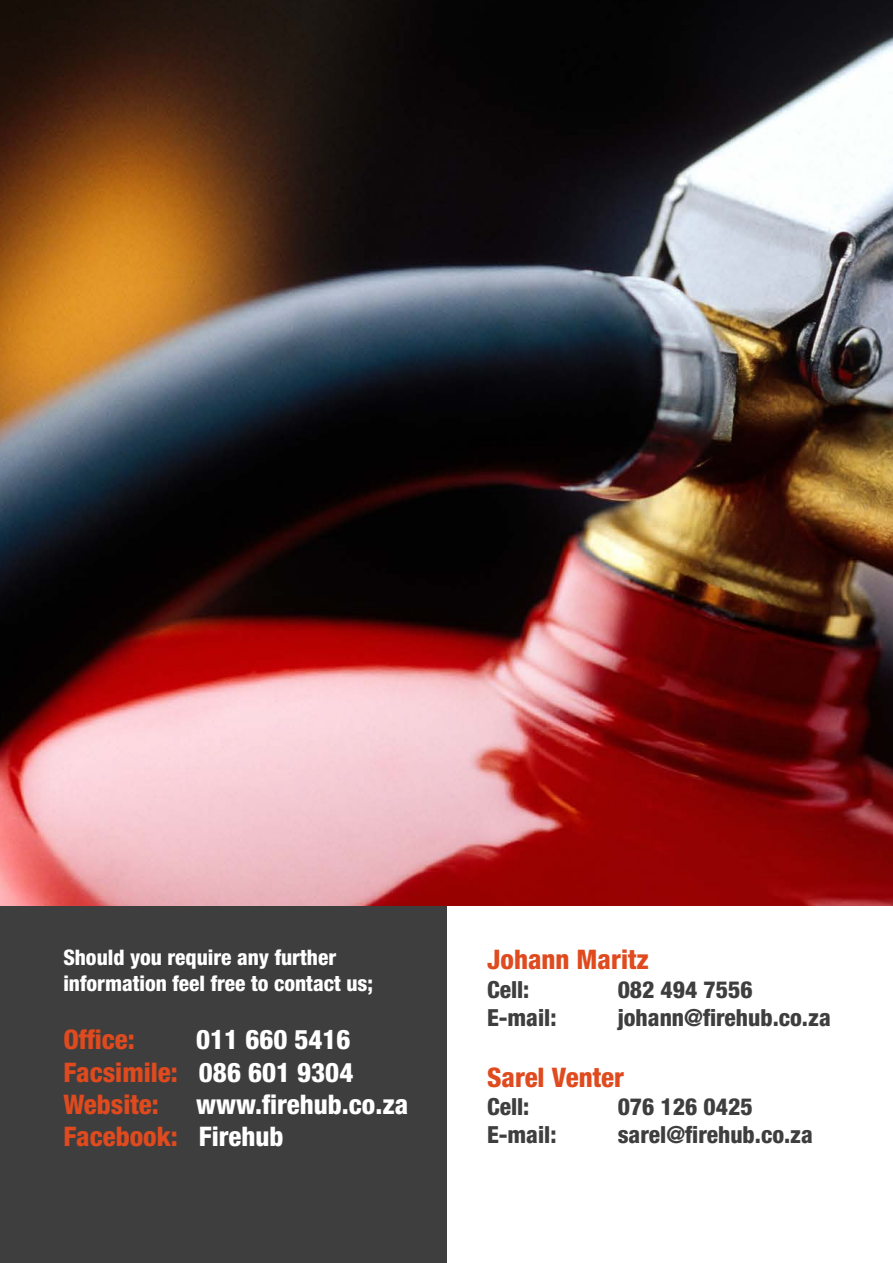
<style>
.page{position:relative;width:893px;height:1263px;background:#fff}
.page>*{position:absolute;margin:0;border:0;box-sizing:border-box;transform-origin:0 0}
.t1{font:800 condensed 27px/32.4px "Helvetica Neue LT Std";color:#fff;text-align:justify}
.t2{font:800 condensed 27px "Helvetica Neue LT Std";color:#df4a1e}
.t3{font:800 condensed 23.55px "Helvetica Neue LT Std";color:#3e3e3f}
.t4{font:800 condensed 21.45px/25.8px "Helvetica Neue LT Std";color:#fff}
.s1{color:#df4a1e}
</style>
<div class="page">
<div style="left:0;top:905px;width:446px;height:358px;background:#3e3e3f"></div>
<img style="left:0;top:0;width:893px;height:905px">
<p class="t4" style="left:63px;top:944px;width:311px">Should you require any further information feel free to contact us;</p>
<p class="t2" style="left:63px;top:1023px;width:73px">Office:</p>
<p class="t1" style="left:63px;top:1023px;width:292px;text-indent:133px">011 660 5416<br><span class="s1">Facsimile:</span> 086 601 9304<br><span class="s1">Website:</span></p>
<p class="t1" style="left:63px;top:1088px;width:347px;text-indent:133px">www.firehub.co.za<br><span class="s1">Facebook:</span> Firehub</p>
<p class="t2" style="left:487px;top:943px;width:164px">Johann Maritz</p>
<p class="t3" style="left:487px;top:974px;width:44px">Cell:</p>
<p class="t3" style="left:618px;top:974px;width:136px">082 494 7556</p>
<p class="t3" style="left:487px;top:1003px;width:71px">E-mail:</p>
<p class="t3" style="left:618px;top:1003px;width:215px">johann@firehub.co.za</p>
<p class="t2" style="left:487px;top:1060px;width:139px">Sarel Venter</p>
<p class="t3" style="left:487px;top:1092px;width:44px">Cell:</p>
<p class="t3" style="left:618px;top:1092px;width:136px">076 126 0425</p>
<p class="t3" style="left:487px;top:1120px;width:71px">E-mail:</p>
<p class="t3" style="left:618px;top:1120px;width:197px">sarel@firehub.co.za</p>
</div>
